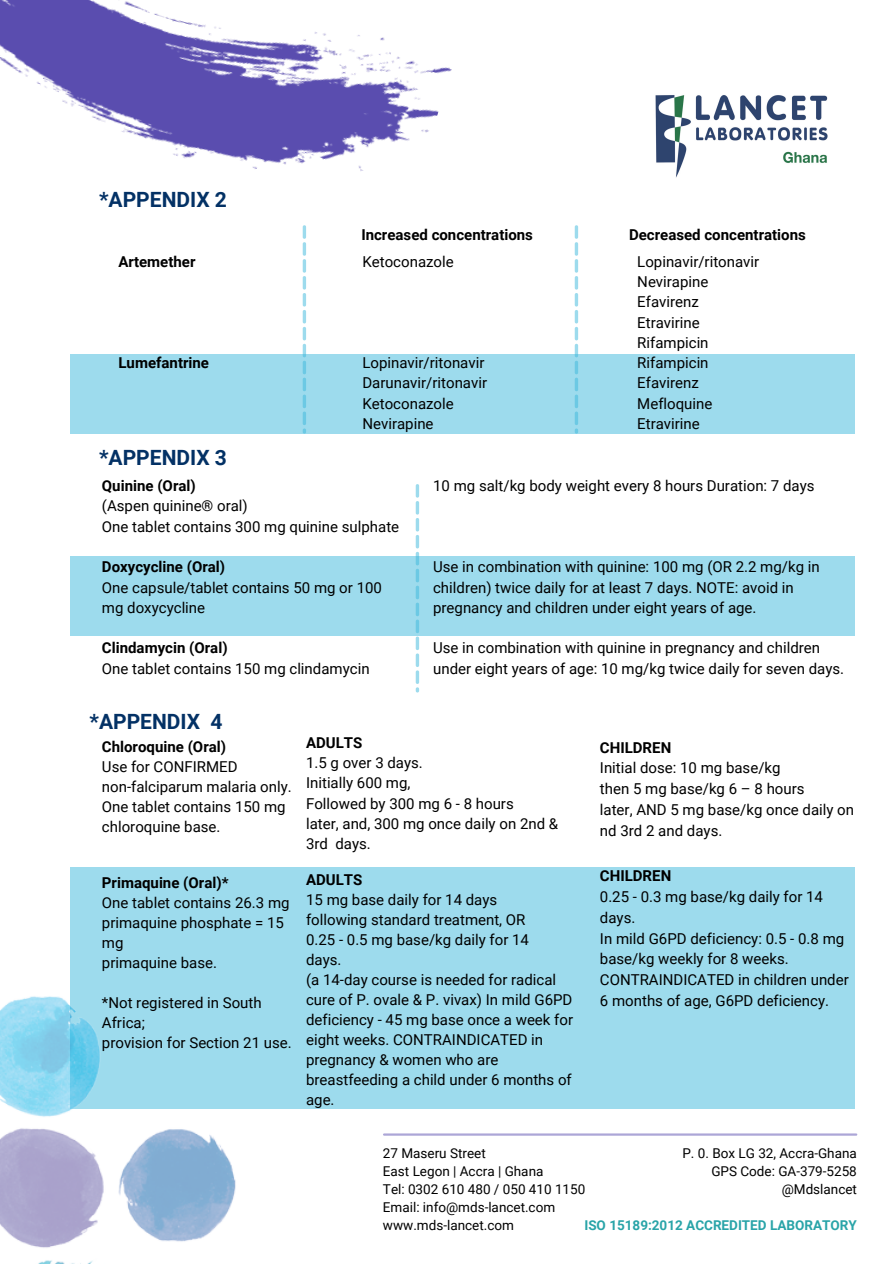
<style>
.page{position:relative;width:894px;height:1264px;background:#fff}
.page>*{position:absolute;margin:0;border:0;box-sizing:border-box;transform-origin:0 0}
.t1{font:700 21px "Roboto";color:#033165}
.t2{font:15px/20px "Roboto";color:#000}
.t3{font:700 15px "Roboto";color:#000}
.t4{font:13.5px "Roboto";color:#000}
.t5{font:700 13.5px "Roboto";color:#29a4a8}
</style>
<div class="page">
<img style="left:655px;top:95px;width:173px;height:83px">
<hr style="left:384px;top:1133px;width:472px;height:2px;background:#aca6d7">
<div style="left:70px;top:867px;width:784px;height:241px;background:#9ddbed"></div>
<img style="left:0;top:996px;width:238px;height:267px">
<img style="left:0;top:0;width:452px;height:171px">
<div style="left:71px;top:353px;width:783px;height:80px;background:#9ddbed"></div>
<div style="left:71px;top:556px;width:783px;height:80px;background:#9ddbed"></div>
<svg style="left:574px;top:225px;width:4px;height:208px"></svg>
<svg style="left:302px;top:225px;width:4px;height:208px"></svg>
<svg style="left:415px;top:484px;width:4px;height:208px"></svg>
<p class="t1" style="left:99px;top:188px;width:129px">*APPENDIX 2</p>
<p class="t3" style="left:118px;top:253px;width:78px">Artemether</p>
<p class="t3" style="left:118px;top:354px;width:92px">Lumefantrine</p>
<p class="t1" style="left:99px;top:445px;width:129px">*APPENDIX 3</p>
<p class="t3" style="left:361px;top:226px;width:173px">Increased concentrations</p>
<p class="t3" style="left:629px;top:226px;width:178px">Decreased concentrations</p>
<p class="t2" style="left:362px;top:252px;width:93px">Ketoconazole</p>
<p class="t2" style="left:362px;top:353px;width:123px">Lopinavir/ritonavir</p>
<p class="t2" style="left:362px;top:373px;width:126px">Darunavir/ritonavir</p>
<p class="t2" style="left:362px;top:393px;width:93px">Ketoconazole</p>
<p class="t2" style="left:362px;top:414px;width:73px">Nevirapine</p>
<p class="t2" style="left:637px;top:252px;width:123px">Lopinavir/ritonavir</p>
<p class="t2" style="left:637px;top:272px;width:73px">Nevirapine</p>
<p class="t2" style="left:637px;top:292px;width:63px">Efavirenz</p>
<p class="t2" style="left:637px;top:312px;width:64px">Etravirine</p>
<p class="t2" style="left:637px;top:333px;width:73px">Rifampicin</p>
<p class="t2" style="left:637px;top:353px;width:73px">Rifampicin</p>
<p class="t2" style="left:637px;top:373px;width:63px">Efavirenz</p>
<p class="t2" style="left:637px;top:393px;width:77px">Mefloquine</p>
<p class="t2" style="left:637px;top:414px;width:64px">Etravirine</p>
<p class="t3" style="left:102px;top:477px;width:95px">Quinine (Oral)</p>
<p class="t2" style="left:102px;top:496px;width:147px">(Aspen quinine® oral)</p>
<p class="t2" style="left:102px;top:516px;width:299px">One tablet contains 300 mg quinine sulphate</p>
<p class="t3" style="left:102px;top:558px;width:125px">Doxycycline (Oral)</p>
<p class="t2" style="left:102px;top:577px;width:281px">One capsule/tablet contains 50 mg or 100 mg doxycycline</p>
<p class="t3" style="left:102px;top:639px;width:127px">Clindamycin (Oral)</p>
<p class="t2" style="left:102px;top:658px;width:269px">One tablet contains 150 mg clindamycin</p>
<p class="t2" style="left:433px;top:476px;width:383px">10 mg salt/kg body weight every 8 hours Duration: 7 days</p>
<p class="t2" style="left:433px;top:557px;width:388px">Use in combination with quinine: 100 mg (OR 2.2 mg/kg in children) twice daily for at least 7 days. NOTE: avoid in pregnancy and children under eight years of age.</p>
<p class="t2" style="left:433px;top:638px;width:412px">Use in combination with quinine in pregnancy and children under eight years of age: 10 mg/kg twice daily for seven days.</p>
<p class="t1" style="left:89px;top:709px;width:134px">*APPENDIX 4</p>
<p class="t3" style="left:102px;top:738px;width:126px">Chloroquine (Oral)</p>
<p class="t2" style="left:102px;top:757px;width:137px">Use for CONFIRMED</p>
<p class="t2" style="left:102px;top:777px;width:191px">non-falciparum malaria only.</p>
<p class="t2" style="left:102px;top:797px;width:185px">One tablet contains 150 mg</p>
<p class="t2" style="left:102px;top:817px;width:120px">chloroquine base.</p>
<p class="t3" style="left:102px;top:874px;width:128px">Primaquine (Oral)*</p>
<p class="t2" style="left:102px;top:893px;width:189px">One tablet contains 26.3 mg</p>
<p class="t2" style="left:102px;top:913px;width:183px">primaquine phosphate = 15 mg</p>
<p class="t2" style="left:102px;top:953px;width:116px">primaquine base.</p>
<p class="t2" style="left:102px;top:993px;width:161px">*Not registered in South<br>Africa;</p>
<p class="t2" style="left:102px;top:1033px;width:191px">provision for Section 21 use.</p>
<p class="t3" style="left:306px;top:734px;width:58px">ADULTS</p>
<p class="t2" style="left:306px;top:753px;width:118px">1.5 g over 3 days.</p>
<p class="t2" style="left:306px;top:773px;width:106px">Initially 600 mg,</p>
<p class="t2" style="left:306px;top:793px;width:209px">Followed by 300 mg 6 - 8 hours</p>
<p class="t2" style="left:306px;top:813px;width:253px">later, and, 300 mg once daily on 2nd &amp;<br>3rd days.</p>
<p class="t3" style="left:306px;top:870px;width:58px">ADULTS</p>
<p class="t2" style="left:306px;top:889px;width:193px">15 mg base daily for 14 days</p>
<p class="t2" style="left:306px;top:909px;width:221px">following standard treatment, OR</p>
<p class="t2" style="left:306px;top:929px;width:224px">0.25 - 0.5 mg base/kg daily for 14</p>
<p class="t2" style="left:306px;top:949px;width:37px">days.</p>
<p class="t2" style="left:306px;top:969px;width:268px">(a 14-day course is needed for radical cure of P. ovale &amp; P. vivax) In mild G6PD deficiency - 45 mg base once a week for eight weeks. CONTRAINDICATED in pregnancy &amp; women who are breastfeeding a child under 6 months of age.</p>
<p class="t3" style="left:599px;top:738px;width:73px">CHILDREN</p>
<p class="t2" style="left:599px;top:758px;width:182px">Initial dose: 10 mg base/kg</p>
<p class="t2" style="left:599px;top:779px;width:206px">then 5 mg base/kg 6 – 8 hours</p>
<p class="t2" style="left:599px;top:799px;width:256px">later, AND 5 mg base/kg once daily on</p>
<p class="t2" style="left:599px;top:820px;width:124px">nd 3rd 2 and days.</p>
<p class="t3" style="left:599px;top:867px;width:73px">CHILDREN</p>
<p class="t2" style="left:599px;top:886px;width:224px;line-height:20.7px">0.25 - 0.3 mg base/kg daily for 14 days.</p>
<p class="t2" style="left:599px;top:928px;width:246px;line-height:20.7px">In mild G6PD deficiency: 0.5 - 0.8 mg base/kg weekly for 8 weeks.</p>
<p class="t2" style="left:599px;top:969px;width:250px;line-height:20.7px">CONTRAINDICATED in children under<br>6 months of age, G6PD deficiency.</p>
<p class="t4" style="left:682px;top:1145px;width:176px">P. 0. Box LG 32, Accra-Ghana</p>
<p class="t4" style="left:711px;top:1163px;width:147px">GPS Code: GA-379-5258</p>
<p class="t4" style="left:781px;top:1181px;width:77px">@Mdslancet</p>
<p class="t5" style="left:584px;top:1217px;width:274px">ISO 15189:2012 ACCREDITED LABORATORY</p>
<p class="t4" style="left:383px;top:1145px;width:104px">27 Maseru Street</p>
<p class="t4" style="left:383px;top:1163px;width:162px">East Legon | Accra | Ghana</p>
<p class="t4" style="left:383px;top:1181px;width:204px">Tel: 0302 610 480 / 050 410 1150</p>
<p class="t4" style="left:383px;top:1199px;width:174px">Email: info@mds-lancet.com</p>
<p class="t4" style="left:383px;top:1217px;width:132px">www.mds-lancet.com</p>
</div>
